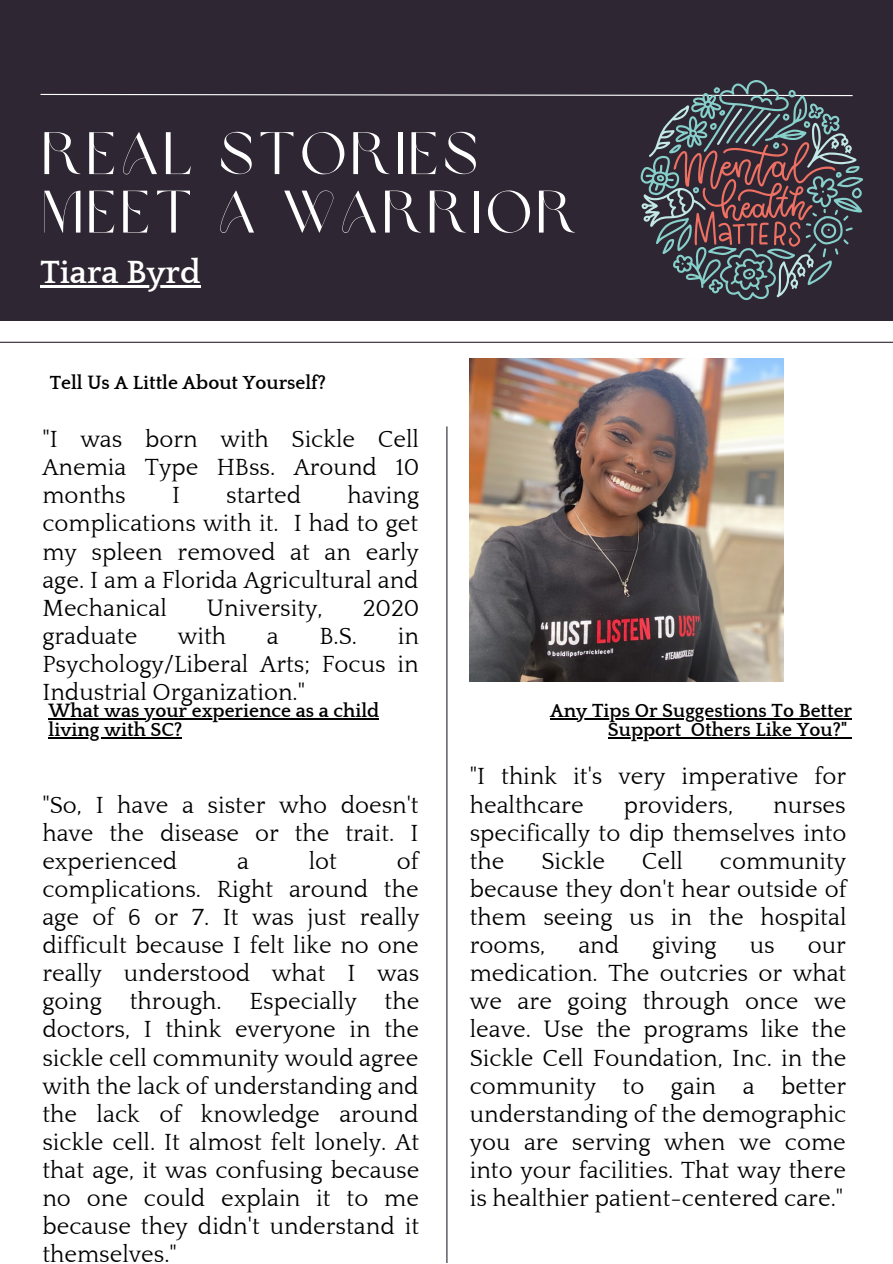
<style>
.page{position:relative;width:893px;height:1264px;background:#fff}
.page>*{position:absolute;margin:0;border:0;box-sizing:border-box;transform-origin:0 0}
.t1{font:59.4px/58.5px "Brown Sugar";letter-spacing:.08em;color:#fff}
.t2{font:700 33px "Quattrocento";color:#fff}
.t3{font:24px/28px "Quattrocento";color:#000;text-align:justify}
.t4{font:700 19.5px/19px "Quattrocento";color:#000}
</style>
<div class="page">
<div style="left:0;top:0;width:892px;height:321px;background:#2e2632"></div>
<hr style="left:0;top:342px;width:892px;height:1px;background:#2e2632">
<img style="left:469px;top:359px;width:314px;height:322px">
<hr style="left:49px;top:718px;width:330px;height:1px;background:#000">
<hr style="left:49px;top:737px;width:133px;height:1px;background:#000">
<hr style="left:550px;top:718px;width:302px;height:1px;background:#000">
<hr style="left:608px;top:737px;width:73px;height:1px;background:#000">
<hr style="left:690px;top:737px;width:157px;height:1px;background:#000">
<hr style="left:446px;top:426px;width:1px;height:836px;background:#2e2632">
<svg style="left:40px;top:80px;width:823px;height:221px"></svg>
<hr style="left:40px;top:286px;width:161px;height:2px;background:#fff">
<h1 class="t1" style="left:42px;top:130px;width:536px">REAL STORIES<br>MEET A WARRIOR</h1>
<h2 class="t2" style="left:40px;top:255px;width:162px">Tiara Byrd</h2>
<p class="t4" style="left:50px;top:374px;width:278px">Tell Us A Little About Yourself?</p>
<p class="t3" style="left:42px;top:426px;width:378px">"I was born with Sickle Cell Anemia Type HBss. Around 10 months</p>
<p class="t3" style="left:42px;top:482px;width:378px;text-indent:305px">having complications with it. I had to get my spleen removed at an early age. I am a Florida Agricultural and Mechanical</p>
<p class="t3" style="left:172px;top:482px;width:9px">I</p>
<p class="t3" style="left:226px;top:482px;width:76px">started</p>
<p class="t3" style="left:207px;top:594px;width:117px">University,</p>
<p class="t3" style="left:362px;top:594px;width:58px">2020</p>
<p class="t3" style="left:42px;top:622px;width:96px">graduate</p>
<p class="t3" style="left:178px;top:622px;width:50px">with</p>
<p class="t3" style="left:267px;top:622px;width:13px">a</p>
<p class="t3" style="left:319px;top:622px;width:39px">B.S.</p>
<p class="t3" style="left:42px;top:622px;width:378px;text-indent:355px">in Psychology/Liberal Arts; Focus in Industrial Organization."</p>
<p class="t4" style="left:49px;top:701px;width:332px">What was your experience as a child living with SC?</p>
<p class="t4" style="left:550px;top:701px;width:303px;text-align:right">Any Tips Or Suggestions To Better<br>Support Others Like You?"</p>
<p class="t3" style="left:42px;top:791px;width:378px">"So, I have a sister who doesn't have the disease or the trait. I experienced</p>
<p class="t3" style="left:42px;top:847px;width:378px;text-indent:354px">of complications. Right around the age of 6 or 7. It was just really difficult because I felt like no one really understood what I was going through. Especially the doctors, I think everyone in the sickle cell community would agree with the lack of understanding and the lack of knowledge around sickle cell. It almost felt lonely. At that age, it was confusing because no one could explain it to me because they didn't understand it themselves."</p>
<p class="t3" style="left:237px;top:847px;width:13px">a</p>
<p class="t3" style="left:308px;top:847px;width:30px">lot</p>
<p class="t3" style="left:469px;top:763px;width:378px">"I think it's very imperative for healthcare</p>
<p class="t3" style="left:623px;top:791px;width:111px">providers,</p>
<p class="t3" style="left:469px;top:791px;width:378px;text-indent:303px">nurses specifically to dip themselves into the</p>
<p class="t3" style="left:541px;top:847px;width:65px">Sickle</p>
<p class="t3" style="left:642px;top:847px;width:43px">Cell</p>
<p class="t3" style="left:469px;top:847px;width:378px;text-indent:250px">community because they don't hear outside of them seeing us in the hospital rooms,</p>
<p class="t3" style="left:578px;top:932px;width:42px">and</p>
<p class="t3" style="left:652px;top:932px;width:66px">giving</p>
<p class="t3" style="left:749px;top:932px;width:26px">us</p>
<p class="t3" style="left:469px;top:932px;width:378px;text-indent:338px">our medication. The outcries or what we are going through once we leave. Use the programs like the Sickle Cell Foundation, Inc. in the community to gain a better understanding of the demographic you are serving when we come into your facilities. That way there is healthier patient-centered care."</p>
</div>
